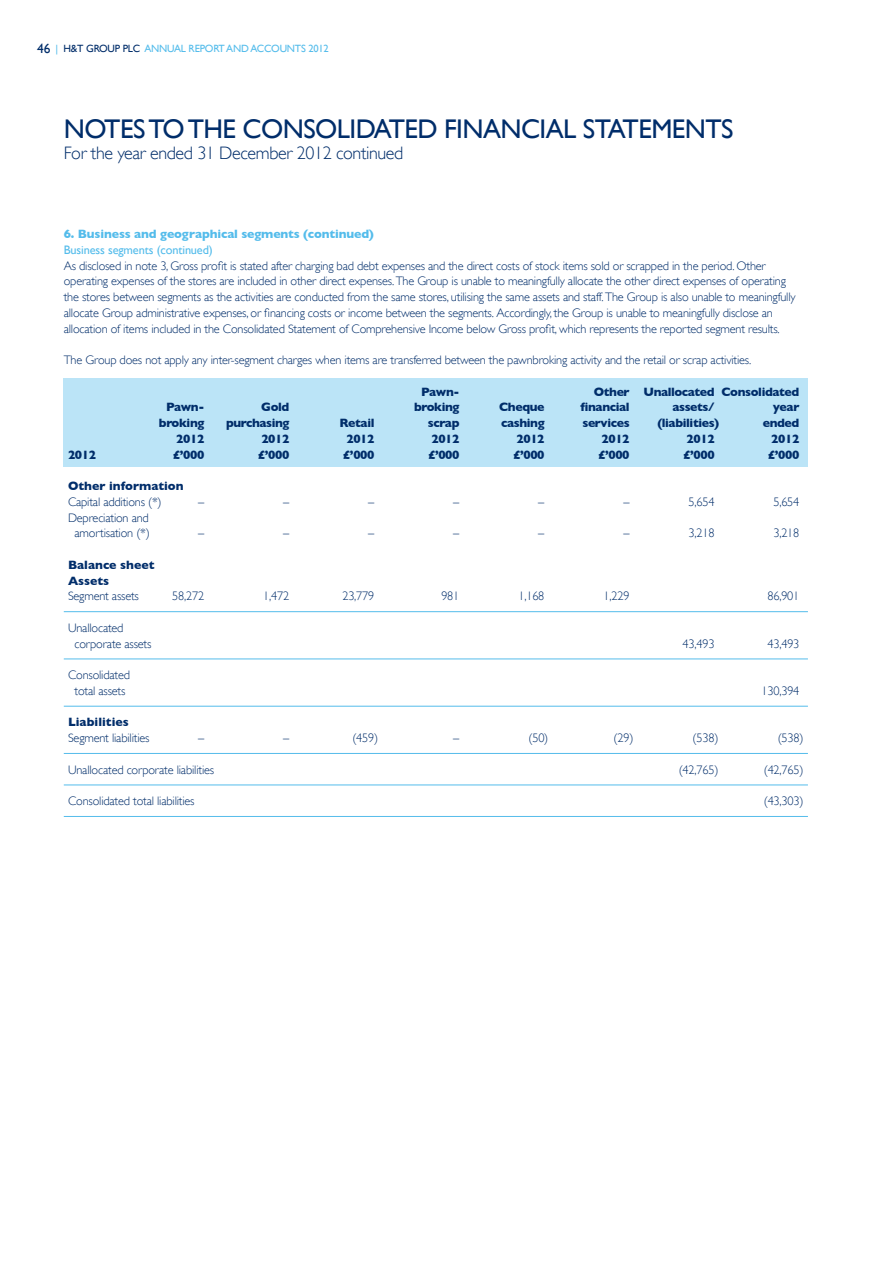
<style>
.page{position:relative;width:893px;height:1263px;background:#fff}
.page>*{position:absolute;margin:0;border:0;box-sizing:border-box;transform-origin:0 0}
.t1{font:27px "Gill Sans";letter-spacing:-.02em;color:#002d6a}
.t2{font:300 18px "Gill Sans";letter-spacing:-.02em;color:#002d6a}
.t3{font:300 12.3px/15.8px "Gill Sans";letter-spacing:-.015em;color:#002d6a}
.t4{font:700 12.3px "Gill Sans";letter-spacing:-.03em;color:#002d6a}
.t5{font:700 12.3px/15.8px "Gill Sans";color:#002d6a}
.t6{font:700 12.3px "Gill Sans";letter-spacing:-.01em;color:#54bceb}
.t7{font:12.3px "Gill Sans";letter-spacing:-.01em;color:#54bceb}
.t8{font:10.5px "Gill Sans";letter-spacing:-.02em;color:#54bceb}
.s1{font-size:13.5px;color:#002d6a}
.s2{color:#002d6a}
</style>
<div class="page">
<div style="left:64px;top:378px;width:744px;height:89px;background:#bbe4f7"></div>
<hr style="left:64px;top:611px;width:744px;height:1px;background:#54bceb">
<hr style="left:64px;top:659px;width:744px;height:1px;background:#54bceb">
<hr style="left:64px;top:706px;width:744px;height:1px;background:#54bceb">
<hr style="left:64px;top:753px;width:744px;height:1px;background:#54bceb">
<hr style="left:64px;top:785px;width:744px;height:1px;background:#54bceb">
<hr style="left:64px;top:816px;width:744px;height:1px;background:#54bceb">
<p class="t8" style="left:37px;top:42px;width:293px"><span class="s1">46</span> | <span class="s2">H&amp;T GROUP PLC</span> ANNUAL REPORT AND ACCOUNTS 2012</p>
<h1 class="t1" style="left:64px;top:113px;width:37px">NOTES</h1>
<h1 class="t1" style="left:148px;top:113px;width:57px">TO THE</h1>
<h1 class="t1" style="left:243px;top:113px;width:19px">CONSOL</h1>
<h1 class="t1" style="left:350px;top:113px;width:23px">IDATED</h1>
<h1 class="t1" style="left:444px;top:113px;width:38px">FINANC</h1>
<h1 class="t1" style="left:540px;top:113px;width:58px">IAL STATE</h1>
<h1 class="t1" style="left:651px;top:113px;width:37px">MENTS</h1>
<h2 class="t2" style="left:64px;top:142px;width:341px">For the year ended 31 December 2012 continued</h2>
<p class="t6" style="left:64px;top:227px;width:312px">6. Business and geographical segments (continued)</p>
<p class="t7" style="left:64px;top:242px;width:151px">BUSINESS SEGMENTS (CONTINUED)</p>
<p class="t3" style="left:64px;top:258px;width:733px">As disclosed in note 3, Gross profit is stated after charging bad debt expenses and the direct costs of stock items sold or scrapped in the period. Other operating expenses of the stores are included in other direct expenses. The Group is unable to meaningfully allocate the other direct expenses of operating the stores between segments as the activities are conducted from the same stores, utilising the same assets and staff. The Group is also unable to meaningfully allocate Group administrative expenses, or financing costs or income between the segments. Accordingly, the Group is unable to meaningfully disclose an allocation of items included in the Consolidated Statement of Comprehensive Income below Gross profit, which represents the reported segment results.</p>
<p class="t3" style="left:64px;top:352px;width:689px">The Group does not apply any inter-segment charges when items are transferred between the pawnbroking activity and the retail or scrap activities.</p>
<p class="t4" style="left:421px;top:384px;width:40px">Pawn-</p>
<p class="t4" style="left:594px;top:384px;width:207px">Other Unallocated Consolidated</p>
<p class="t4" style="left:166px;top:400px;width:40px">Pawn-</p>
<p class="t4" style="left:261px;top:400px;width:30px">Gold</p>
<p class="t4" style="left:414px;top:400px;width:47px">broking</p>
<p class="t4" style="left:499px;top:400px;width:47px">Cheque</p>
<p class="t4" style="left:581px;top:400px;width:51px">financial</p>
<p class="t4" style="left:672px;top:400px;width:44px">assets/</p>
<p class="t4" style="left:773px;top:400px;width:28px">year</p>
<p class="t4" style="left:159px;top:416px;width:47px">broking</p>
<p class="t4" style="left:226px;top:416px;width:65px">purchasing</p>
<p class="t4" style="left:339px;top:416px;width:37px">Retail</p>
<p class="t4" style="left:428px;top:416px;width:33px">scrap</p>
<p class="t4" style="left:501px;top:416px;width:45px">cashing</p>
<p class="t4" style="left:582px;top:416px;width:49px">services</p>
<p class="t4" style="left:657px;top:416px;width:63px">(liabilities)</p>
<p class="t4" style="left:763px;top:416px;width:38px">ended</p>
<p class="t4" style="left:176px;top:431px;width:30px">2012</p>
<p class="t4" style="left:261px;top:431px;width:30px">2012</p>
<p class="t4" style="left:346px;top:431px;width:30px">2012</p>
<p class="t4" style="left:431px;top:431px;width:30px">2012</p>
<p class="t4" style="left:516px;top:431px;width:30px">2012</p>
<p class="t4" style="left:601px;top:431px;width:30px">2012</p>
<p class="t4" style="left:686px;top:431px;width:30px">2012</p>
<p class="t4" style="left:771px;top:431px;width:30px">2012</p>
<p class="t4" style="left:68px;top:447px;width:30px">2012</p>
<p class="t4" style="left:173px;top:447px;width:33px">£’000</p>
<p class="t4" style="left:258px;top:447px;width:33px">£’000</p>
<p class="t4" style="left:343px;top:447px;width:33px">£’000</p>
<p class="t4" style="left:428px;top:447px;width:33px">£’000</p>
<p class="t4" style="left:513px;top:447px;width:33px">£’000</p>
<p class="t4" style="left:598px;top:447px;width:33px">£’000</p>
<p class="t4" style="left:683px;top:447px;width:33px">£’000</p>
<p class="t4" style="left:768px;top:447px;width:33px">£’000</p>
<p class="t5" style="left:68px;top:478px;width:117px">Other information</p>
<p class="t3" style="left:68px;top:494px;width:95px">Capital additions (*)</p>
<p class="t3" style="left:198px;top:494px;width:8px">–</p>
<p class="t3" style="left:283px;top:494px;width:8px">–</p>
<p class="t3" style="left:368px;top:494px;width:8px">–</p>
<p class="t3" style="left:453px;top:494px;width:8px">–</p>
<p class="t3" style="left:538px;top:494px;width:8px">–</p>
<p class="t3" style="left:623px;top:494px;width:8px">–</p>
<p class="t3" style="left:688px;top:494px;width:28px">5,654</p>
<p class="t3" style="left:773px;top:494px;width:28px">5,654</p>
<p class="t3" style="left:68px;top:509px;width:83px;text-align:center">Depreciation and amortisation (*)</p>
<p class="t3" style="left:198px;top:525px;width:8px">–</p>
<p class="t3" style="left:283px;top:525px;width:8px">–</p>
<p class="t3" style="left:368px;top:525px;width:8px">–</p>
<p class="t3" style="left:453px;top:525px;width:8px">–</p>
<p class="t3" style="left:538px;top:525px;width:8px">–</p>
<p class="t3" style="left:623px;top:525px;width:8px">–</p>
<p class="t3" style="left:688px;top:525px;width:28px">3,218</p>
<p class="t3" style="left:773px;top:525px;width:28px">3,218</p>
<p class="t5" style="left:68px;top:557px;width:88px">Balance sheet<br>Assets</p>
<p class="t3" style="left:68px;top:588px;width:72px">Segment assets</p>
<p class="t3" style="left:172px;top:588px;width:34px">58,272</p>
<p class="t3" style="left:263px;top:588px;width:28px">1,472</p>
<p class="t3" style="left:342px;top:588px;width:34px">23,779</p>
<p class="t3" style="left:441px;top:588px;width:20px">981</p>
<p class="t3" style="left:518px;top:588px;width:28px">1,168</p>
<p class="t3" style="left:603px;top:588px;width:28px">1,229</p>
<p class="t3" style="left:767px;top:588px;width:34px">86,901</p>
<p class="t3" style="left:74px;top:620px;width:78px;text-indent:-6px">Unallocated corporate assets</p>
<p class="t3" style="left:683px;top:635px;width:34px">43,493</p>
<p class="t3" style="left:767px;top:635px;width:34px">43,493</p>
<p class="t3" style="left:68px;top:667px;width:64px;text-align:center">Consolidated total assets</p>
<p class="t3" style="left:761px;top:683px;width:39px">130,394</p>
<p class="t5" style="left:68px;top:714px;width:62px">Liabilities</p>
<p class="t3" style="left:68px;top:730px;width:83px">Segment liabilities</p>
<p class="t3" style="left:198px;top:730px;width:8px">–</p>
<p class="t3" style="left:283px;top:730px;width:8px">–</p>
<p class="t3" style="left:352px;top:730px;width:27px">(459)</p>
<p class="t3" style="left:453px;top:730px;width:8px">–</p>
<p class="t3" style="left:528px;top:730px;width:21px">(50)</p>
<p class="t3" style="left:613px;top:730px;width:21px">(29)</p>
<p class="t3" style="left:693px;top:730px;width:27px">(538)</p>
<p class="t3" style="left:778px;top:730px;width:27px">(538)</p>
<p class="t3" style="left:68px;top:761px;width:148px">Unallocated corporate liabilities</p>
<p class="t3" style="left:679px;top:761px;width:41px">(42,765)</p>
<p class="t3" style="left:764px;top:761px;width:41px">(42,765)</p>
<p class="t3" style="left:68px;top:793px;width:128px">Consolidated total liabilities</p>
<p class="t3" style="left:764px;top:793px;width:41px">(43,303)</p>
</div>
